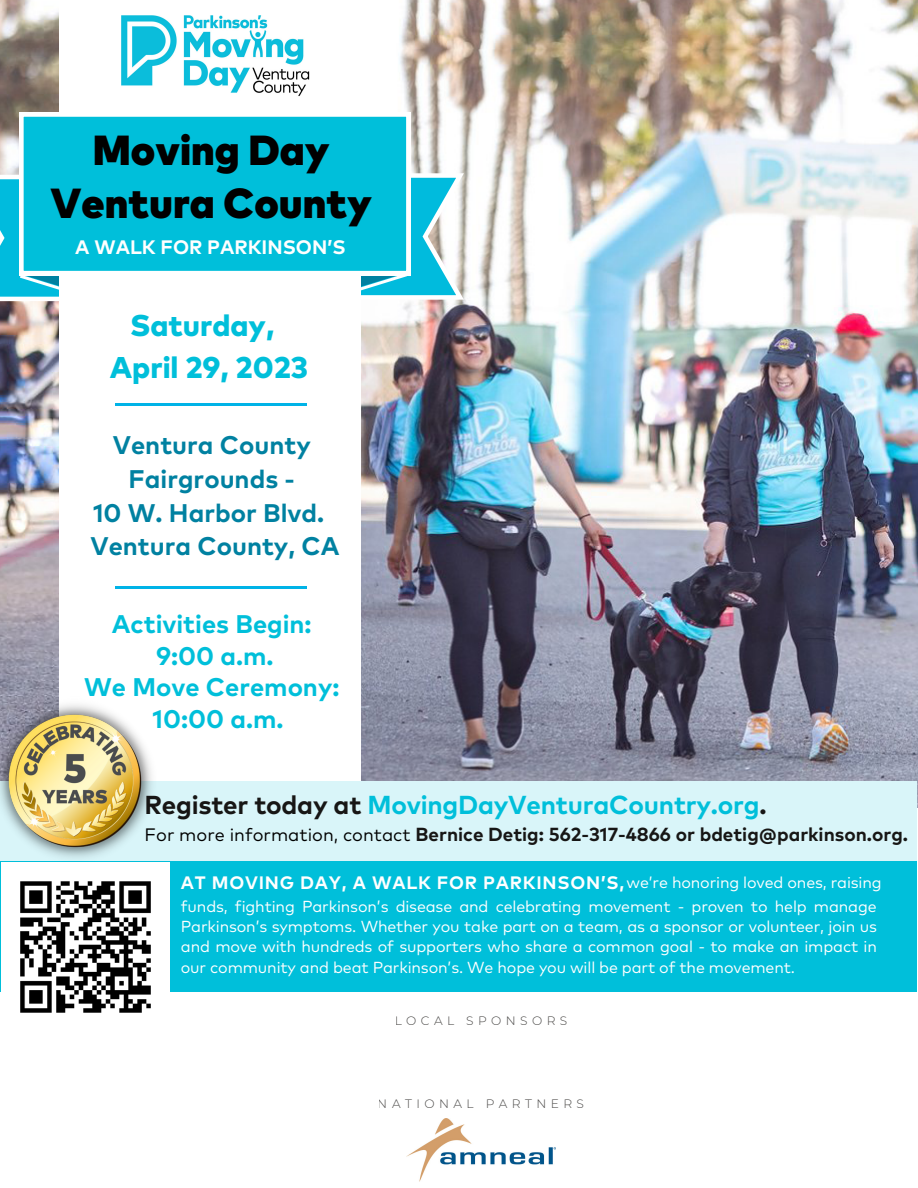
<style>
.page{position:relative;width:918px;height:1188px;background:#fff}
.page>*{position:absolute;margin:0;border:0;box-sizing:border-box;transform-origin:0 0}
.t1{font:900 42px/52.8px "Mark OT";color:#000;text-align:center}
.t2{font:800 30px/41.7px "Mark OT";color:#00bfda;text-align:center}
.t3{font:700 25.95px "Mark OT";letter-spacing:-.01em;color:#00bfda}
.t4{font:700 25.5px/33.8px "Mark OT";color:#0081a1;text-align:center}
.t5{font:700 25.5px/31.5px "Mark OT";color:#00bfda;text-align:center}
.t6{font:700 19.5px "Mark OT";color:#fff}
.t7{font:700 18.9px "Mark OT";color:#171615}
.t8{font:700 18px "Mark OT";letter-spacing:.045em;color:#fff}
.t9{font:15.9px/20.2px "Mark OT";letter-spacing:-.01em;color:#fff;text-align:justify}
.t10{font:300 12.15px "Montserrat";letter-spacing:.36em;color:#0a0806}
.s1{color:#171615}
.s2{font-weight:400;font-size:18px;color:#000}
.s3{font-weight:400;font-size:15.9px}
</style>
<div class="page">
<img style="left:0;top:0;width:918px;height:808px">
<div style="left:0;top:854px;width:917px;height:138px;background:#00bfda"></div>
<svg style="left:0;top:175px;width:60px;height:127px"></svg>
<svg style="left:361px;top:173px;width:103px;height:128px"></svg>
<div style="left:60px;top:0;width:301px;height:791px;background:#fff"></div>
<svg style="left:19px;top:112px;width:392px;height:163px"></svg>
<hr style="left:115px;top:403px;width:191px;height:3px;background:#00b3e7">
<hr style="left:115px;top:586px;width:191px;height:3px;background:#00b3e7">
<div style="left:0;top:781px;width:917px;height:80px;background:#d9f5f9"></div>
<img style="left:407px;top:1118px;width:148px;height:63px">
<img style="left:0;top:696px;width:158px;height:167px">
<img style="left:121px;top:15px;width:188px;height:81px">
<img style="left:1px;top:863px;width:169px;height:150px">
<h1 class="t1" style="left:51px;top:127px;width:323px">Moving Day<br>Ventura County</h1>
<p class="t6" style="left:75px;top:239px;width:272px">A WALK FOR PARKINSON’S</p>
<h2 class="t2" style="left:110px;top:306px;width:200px">Saturday,<br>April 29, 2023</h2>
<h3 class="t4" style="left:90px;top:430px;width:251px">Ventura County<br>Fairgrounds -<br>10 W. Harbor Blvd.<br>Ventura County, CA</h3>
<h3 class="t5" style="left:84px;top:610px;width:257px">Activities Begin:<br>9:00 a.m.<br>We Move Ceremony:<br>10:00 a.m.</h3>
<h3 class="t3" style="left:145px;top:794px;width:624px"><span class="s1">Register today at</span> MovingDayVenturaCountry.org<span class="s1">.</span></h3>
<p class="t7" style="left:145px;top:826px;width:765px"><span class="s2">For more information, contact</span> Bernice Detig: 562-317-4866 or bdetig@parkinson.org.</p>
<p class="t8" style="left:181px;top:875px;width:702px">AT MOVING DAY, A WALK FOR PARKINSON’S,<span class="s3">we’re honoring loved ones, raising</span></p>
<p class="t9" style="left:181px;top:897px;width:698px">funds, fighting Parkinson’s disease and celebrating movement - proven to help manage Parkinson’s symptoms. Whether you take part on a team, as a sponsor or volunteer, join us and move with hundreds of supporters who share a common goal - to make an impact in our community and beat Parkinson’s. We hope you will be part of the movement.</p>
<p class="t10" style="left:395px;top:1014px;width:174px">LOCAL SPONSORS</p>
<p class="t10" style="left:378px;top:1096px;width:208px">NATIONAL PARTNERS</p>
</div>
